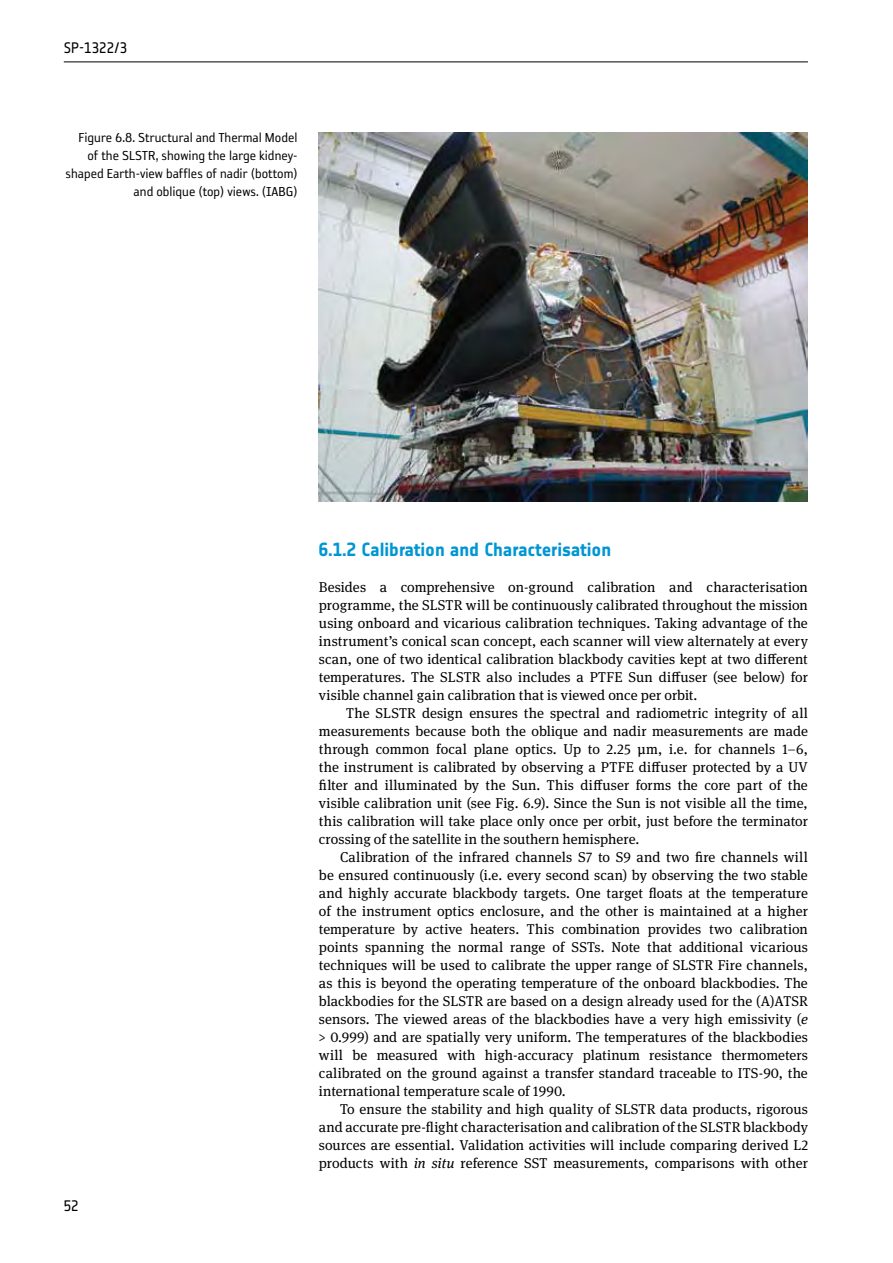
<style>
.page{position:relative;width:893px;height:1263px;background:#fff}
.page>*{position:absolute;margin:0;border:0;box-sizing:border-box;transform-origin:0 0}
.t1{font:700 18.75px "Notes Esa";letter-spacing:-.005em;color:#0096d2}
.t2{font:15px/18px "Reykjavik One OT A Gauge";color:#000;text-align:right}
.t3{font:15px "Notes Esa";color:#000}
.t4{font:14.25px "Meta Serif OT";letter-spacing:.005em;color:#000}
.s1{font-style:italic}
</style>
<div class="page">
<hr style="left:64px;top:62px;width:744px;height:1px;background:#000">
<img style="left:319px;top:132px;width:489px;height:370px">
<p class="t3" style="left:64px;top:39px;width:65px">SP-1322/3</p>
<p class="t2" style="left:65px;top:128px;width:234px">Figure 6.8. Structural and Thermal Model of the SLSTR, showing the large kidney&shy;shaped Earth-view baffles of nadir (bottom) and oblique (top) views. (IABG)</p>
<p class="t3" style="left:64px;top:1197px;width:16px">52</p>
<p class="t1" style="left:319px;top:538px;width:294px">6.1.2 Calibration and Characterisation</p>
<p class="t4" style="left:319px;top:579px;width:490px">Besides a comprehensive on-ground calibration and characterisation</p>
<p class="t4" style="left:319px;top:597px;width:490px">programme, the SLSTR will be continuously calibrated throughout the mission</p>
<p class="t4" style="left:319px;top:615px;width:490px">using onboard and vicarious calibration techniques. Taking advantage of the</p>
<p class="t4" style="left:319px;top:633px;width:490px">instrument’s conical scan concept, each scanner will view alternately at every</p>
<p class="t4" style="left:319px;top:651px;width:490px">scan, one of two identical calibration blackbody cavities kept at two different</p>
<p class="t4" style="left:319px;top:669px;width:490px">temperatures. The SLSTR also includes a PTFE Sun diffuser (see below) for</p>
<p class="t4" style="left:319px;top:687px;width:380px">visible channel gain calibration that is viewed once per orbit.</p>
<p class="t4" style="left:346px;top:705px;width:463px">The SLSTR design ensures the spectral and radiometric integrity of all</p>
<p class="t4" style="left:319px;top:723px;width:490px">measurements because both the oblique and nadir measurements are made</p>
<p class="t4" style="left:319px;top:741px;width:490px">through common focal plane optics. Up to 2.25 µm, i.e. for channels 1–6,</p>
<p class="t4" style="left:319px;top:759px;width:490px">the instrument is calibrated by observing a PTFE diffuser protected by a UV</p>
<p class="t4" style="left:319px;top:777px;width:490px">filter and illuminated by the Sun. This diffuser forms the core part of the</p>
<p class="t4" style="left:319px;top:795px;width:490px">visible calibration unit (see Fig. 6.9). Since the Sun is not visible all the time,</p>
<p class="t4" style="left:319px;top:813px;width:490px">this calibration will take place only once per orbit, just before the terminator</p>
<p class="t4" style="left:319px;top:831px;width:322px">crossing of the satellite in the southern hemisphere.</p>
<p class="t4" style="left:340px;top:849px;width:469px">Calibration of the infrared channels S7 to S9 and two fire channels will</p>
<p class="t4" style="left:319px;top:867px;width:490px">be ensured continuously (i.e. every second scan) by observing the two stable</p>
<p class="t4" style="left:319px;top:885px;width:490px">and highly accurate blackbody targets. One target floats at the temperature</p>
<p class="t4" style="left:319px;top:903px;width:490px">of the instrument optics enclosure, and the other is maintained at a higher</p>
<p class="t4" style="left:319px;top:921px;width:490px">temperature by active heaters. This combination provides two calibration</p>
<p class="t4" style="left:319px;top:939px;width:490px">points spanning the normal range of SSTs. Note that additional vicarious</p>
<p class="t4" style="left:319px;top:957px;width:490px">techniques will be used to calibrate the upper range of SLSTR Fire channels,</p>
<p class="t4" style="left:319px;top:975px;width:490px">as this is beyond the operating temperature of the onboard blackbodies. The</p>
<p class="t4" style="left:319px;top:993px;width:491px">blackbodies for the SLSTR are based on a design already used for the (A)ATSR</p>
<p class="t4" style="left:319px;top:1011px;width:490px">sensors. The viewed areas of the blackbodies have a very high emissivity (<span class="s1">e</span></p>
<p class="t4" style="left:319px;top:1029px;width:490px">&gt; 0.999) and are spatially very uniform. The temperatures of the blackbodies</p>
<p class="t4" style="left:319px;top:1047px;width:490px">will be measured with high-accuracy platinum resistance thermometers</p>
<p class="t4" style="left:319px;top:1065px;width:490px">calibrated on the ground against a transfer standard traceable to ITS-90, the</p>
<p class="t4" style="left:319px;top:1083px;width:248px">international temperature scale of 1990.</p>
<p class="t4" style="left:340px;top:1101px;width:469px">To ensure the stability and high quality of SLSTR data products, rigorous</p>
<p class="t4" style="left:319px;top:1119px;width:491px">and accurate pre-flight characterisation and calibration of the SLSTR blackbody</p>
<p class="t4" style="left:319px;top:1137px;width:491px">sources are essential. Validation activities will include comparing derived L2</p>
<p class="t4" style="left:319px;top:1155px;width:491px">products with <span class="s1">in situ</span> reference SST measurements, comparisons with other</p>
</div>
